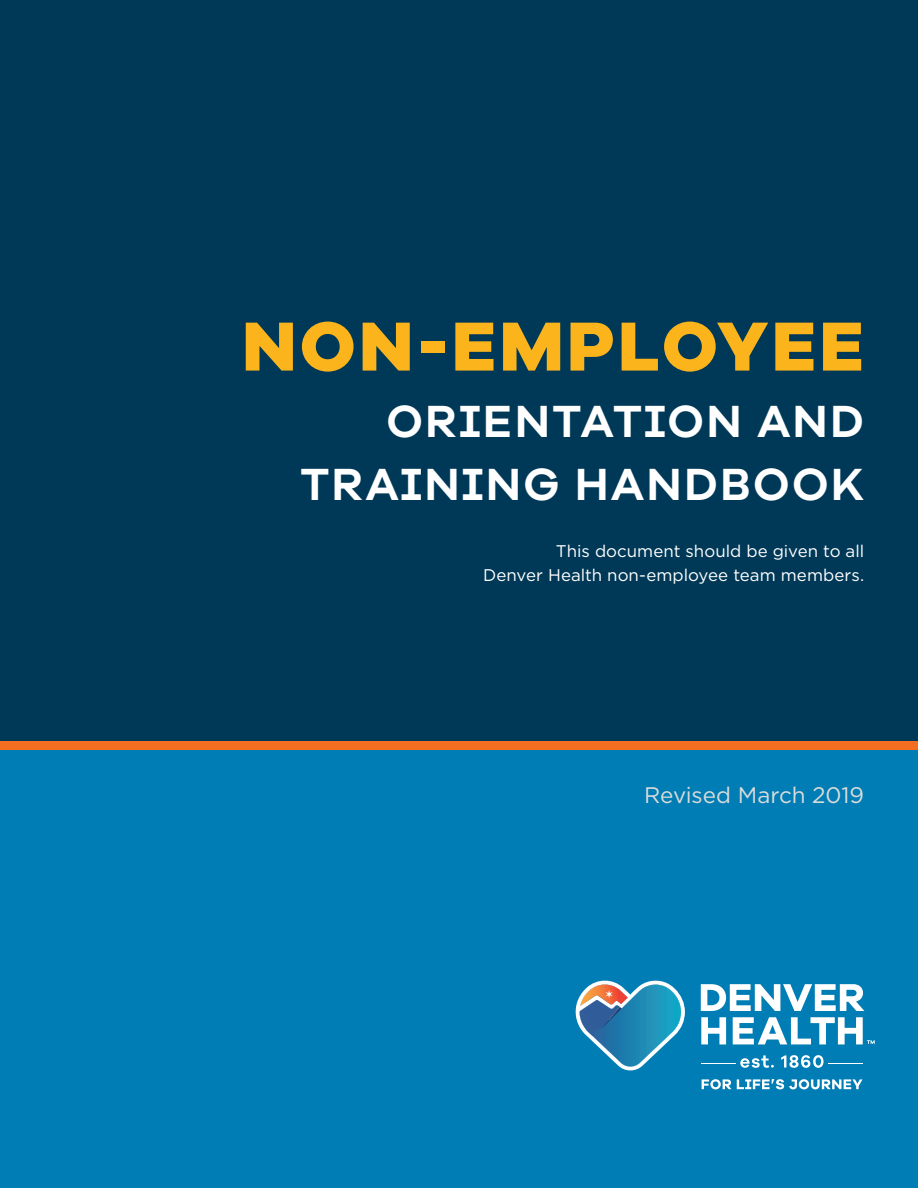
<style>
.page{position:relative;width:918px;height:1188px;background:#007db5}
.page>*{position:absolute;margin:0;border:0;box-sizing:border-box;transform-origin:0 0}
.heading1{font:800 71.55px "Galano Grotesque";letter-spacing:.05em;color:#fbb41b}
.heading1-2{font:600 46.5px/63px "Galano Grotesque Alt";letter-spacing:.05em;color:#fff;text-align:right}
.t1{font:22.5px "Gotham";letter-spacing:-.01em;color:#dbdcda}
.t2{font:16.8px/24px "Gotham";color:#fff;text-align:right}
</style>
<div class="page">
<div style="left:0;top:0;width:918px;height:741px;background:#003957"></div>
<svg style="left:576px;top:981px;width:109px;height:89px"></svg>
<svg style="left:701px;top:984px;width:163px;height:27px"></svg>
<svg style="left:701px;top:1017px;width:25px;height:27px"></svg>
<svg style="left:733px;top:1017px;width:142px;height:27px"></svg>
<svg style="left:740px;top:1055px;width:34px;height:13px"></svg>
<svg style="left:781px;top:1055px;width:43px;height:13px"></svg>
<hr style="left:701px;top:1063px;width:34px;height:1px;background:#fff">
<hr style="left:828px;top:1063px;width:35px;height:1px;background:#fff">
<svg style="left:702px;top:1079px;width:160px;height:10px"></svg>
<div style="left:0;top:741px;width:918px;height:8px;background:#f36e21"></div>
<p class="heading1" style="left:242px;top:301px;width:623px">NON-EMPLOYEE</p>
<p class="heading1-2" style="left:300px;top:388px;width:565px">ORIENTATION AND<br>TRAINING HANDBOOK</p>
<p class="t2" style="left:483px;top:539px;width:382px">This document should be given to all<br>Denver Health non-employee team members.</p>
<p class="t1" style="left:644px;top:780px;width:221px">Revised March 2019</p>
</div>
